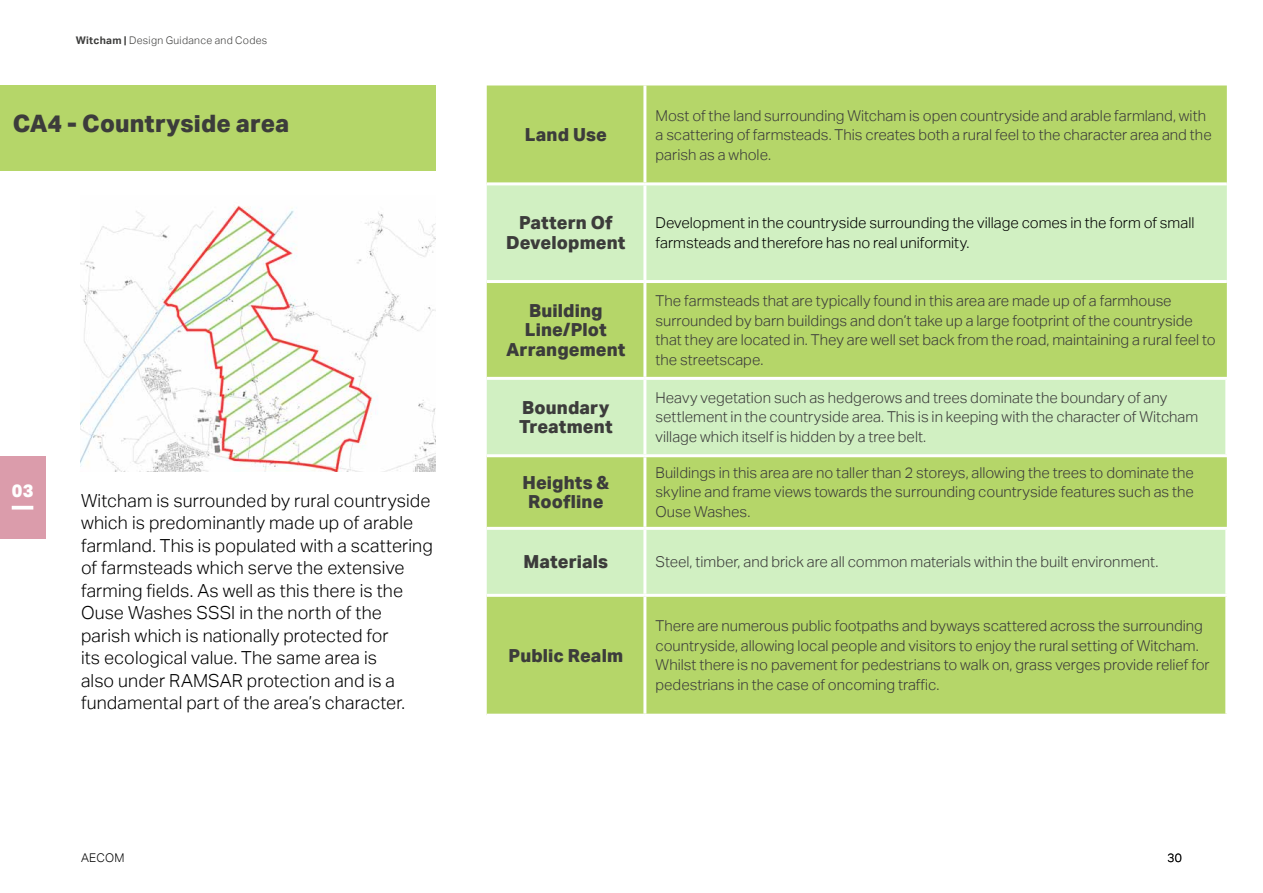
<style>
.page{position:relative;width:1263px;height:893px;background:#fff}
.page>*{position:absolute;margin:0;border:0;box-sizing:border-box;transform-origin:0 0}
.t1{font:800 24px "AECOM Sans";letter-spacing:.005em;color:#3c3c3b}
.t2{font:300 18px/22.5px "AECOM Sans";letter-spacing:.005em;color:#000}
.t3{font:800 18px/19.5px "AECOM Sans";letter-spacing:.005em;color:#3c3c3b;text-align:center}
.t4{font:800 18px "AECOM Sans";color:#fff}
.t5{font:300 15px/19.5px "AECOM Sans";color:#3c3c3b}
.t6{font:300 15px/19.5px "AECOM Sans";color:#000}
.t7{font:300 12px "AECOM Sans";letter-spacing:.015em;color:#000}
.t8{font:300 10.5px "AECOM Sans";letter-spacing:.03em;color:#3c3c3b}
.s1{font-weight:700}
</style>
<div class="page">
<div style="left:0;top:456px;width:45px;height:83px;background:#db9cab"></div>
<svg style="left:12px;top:506px;width:21px;height:4px"></svg>
<div style="left:0;top:85px;width:435px;height:86px;background:#b5d669"></div>
<div style="left:487px;top:86px;width:740px;height:441px;background:#b5d669"></div>
<svg style="left:487px;top:185px;width:740px;height:269px;background:#c7e6a2"></svg>
<div style="left:487px;top:530px;width:738px;height:64px;background:#d1f0c2"></div>
<div style="left:487px;top:597px;width:738px;height:117px;background:#b5d669"></div>
<hr style="left:643px;top:85px;width:3px;height:97px;background:#fff">
<hr style="left:487px;top:182px;width:158px;height:3px;background:#fff">
<hr style="left:645px;top:182px;width:582px;height:3px;background:#fff">
<hr style="left:643px;top:185px;width:3px;height:95px;background:#fff">
<hr style="left:487px;top:280px;width:158px;height:3px;background:#fff">
<hr style="left:645px;top:280px;width:582px;height:3px;background:#fff">
<hr style="left:643px;top:283px;width:3px;height:94px;background:#fff">
<hr style="left:643px;top:457px;width:3px;height:70px;background:#fff">
<hr style="left:487px;top:377px;width:158px;height:3px;background:#fff">
<hr style="left:645px;top:377px;width:583px;height:3px;background:#fff">
<hr style="left:643px;top:380px;width:3px;height:74px;background:#fff">
<hr style="left:643px;top:530px;width:3px;height:64px;background:#fff">
<hr style="left:1225px;top:380px;width:3px;height:74px;background:#fff">
<hr style="left:487px;top:454px;width:158px;height:3px;background:#fff">
<hr style="left:645px;top:454px;width:583px;height:3px;background:#fff">
<hr style="left:643px;top:597px;width:3px;height:117px;background:#fff">
<img style="left:80px;top:205px;width:355px;height:267px">
<p class="t8" style="left:76px;top:34px;width:193px"><span class="s1">Witcham |</span> Design Guidance and Codes</p>
<h1 class="t1" style="left:13px;top:108px;width:278px">CA4 - Countryside area</h1>
<p class="t4" style="left:12px;top:479px;width:23px">03</p>
<p class="t2" style="left:81px;top:489px;width:353px">Witcham is surrounded by rural countryside which is predominantly made up of arable farmland. This is populated with a scattering of farmsteads which serve the extensive farming fields. As well as this there is the Ouse Washes SSSI in the north of the parish which is nationally protected for<br>its ecological value. The same area is<br>also under RAMSAR protection and is a fundamental part of the area’s character.</p>
<p class="t3" style="left:525px;top:125px;width:83px">Land Use</p>
<p class="t5" style="left:655px;top:106px;width:558px">Most of the land surrounding Witcham is open countryside and arable farmland, with a scattering of farmsteads. This creates both a rural feel to the character area and the parish as a whole.</p>
<p class="t3" style="left:506px;top:213px;width:121px">Pattern Of<br>Development</p>
<p class="t6" style="left:655px;top:213px;width:540px">Development in the countryside surrounding the village comes in the form of small farmsteads and therefore has no real uniformity.</p>
<p class="t3" style="left:506px;top:300px;width:121px">Building<br>Line/Plot<br>Arrangement</p>
<p class="t5" style="left:655px;top:291px;width:562px">The farmsteads that are typically found in this area are made up of a farmhouse surrounded by barn buildings and don’t take up a large footprint of the countryside that they are located in. They are well set back from the road, maintaining a rural feel to the streetscape.</p>
<p class="t3" style="left:519px;top:397px;width:95px;text-align:left">Boundary<br>Treatment</p>
<p class="t5" style="left:655px;top:388px;width:544px">Heavy vegetation such as hedgerows and trees dominate the boundary of any settlement in the countryside area. This is in keeping with the character of Witcham village which itself is hidden by a tree belt.</p>
<p class="t3" style="left:522px;top:472px;width:88px">Heights &amp;<br>Roofline</p>
<p class="t5" style="left:655px;top:463px;width:540px;text-align:justify">Buildings in this area are no taller than 2 storeys, allowing the trees to dominate the skyline and frame views towards the surrounding countryside features such as the Ouse Washes.</p>
<p class="t3" style="left:523px;top:552px;width:86px">Materials</p>
<p class="t5" style="left:655px;top:552px;width:504px">Steel, timber, and brick are all common materials within the built environment.</p>
<p class="t3" style="left:509px;top:645px;width:116px">Public Realm</p>
<p class="t5" style="left:655px;top:616px;width:556px">There are numerous public footpaths and byways scattered across the surrounding countryside, allowing local people and visitors to enjoy the rural setting of Witcham.<br>Whilst there is no pavement for pedestrians to walk on, grass verges provide relief for pedestrians in the case of oncoming traffic.</p>
<p class="t7" style="left:81px;top:851px;width:45px">AECOM</p>
<p class="t7" style="left:1167px;top:851px;width:16px">30</p>
</div>
